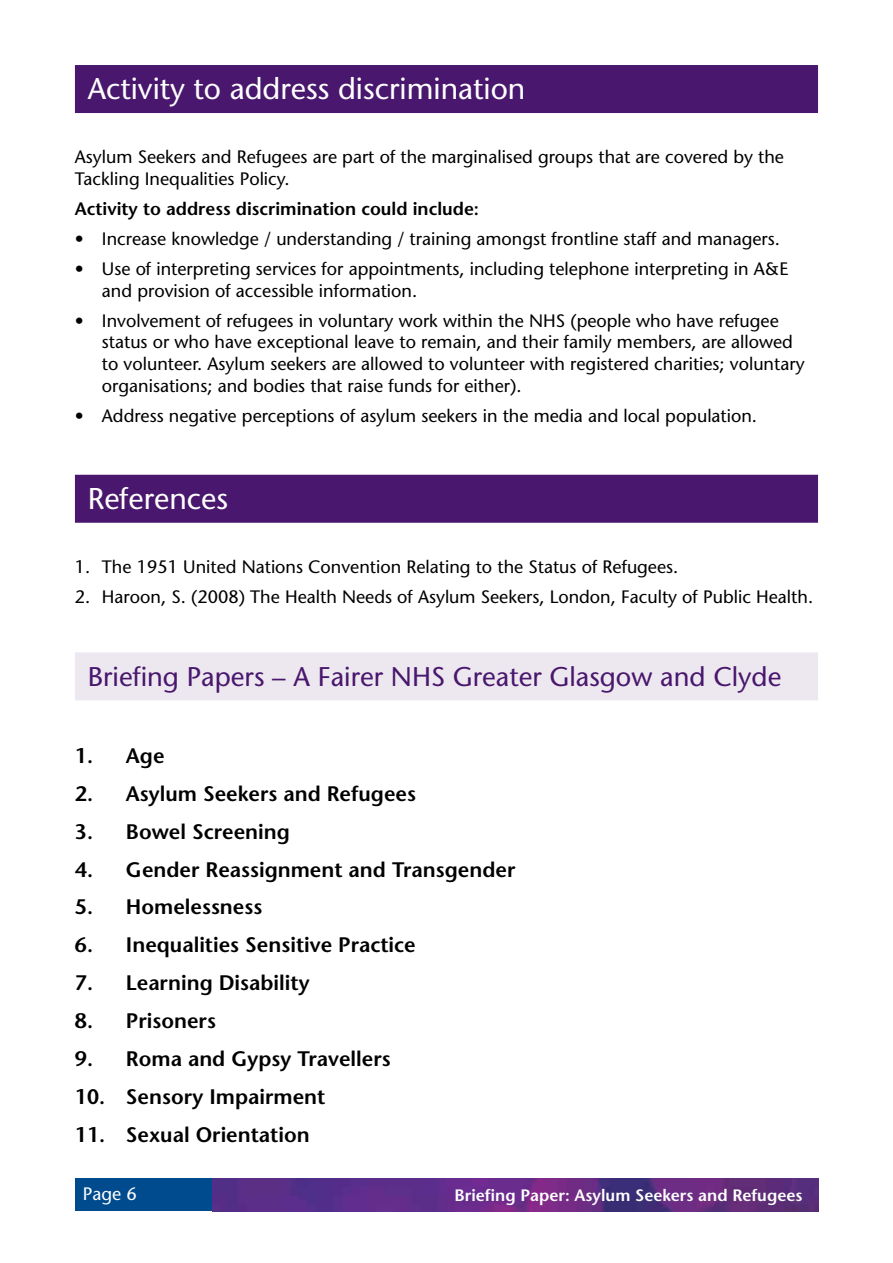
<style>
.page{position:relative;width:893px;height:1263px;background:#fff}
.page>*{position:absolute;margin:0;border:0;box-sizing:border-box;transform-origin:0 0}
.t1{font:30px "Stone Sans";color:#fff}
.t2{font:27px "Stone Sans";color:#49176d}
.t3{font:600 21px "Stone Sans";color:#000}
.t4{font:18px/21.6px "Stone Sans";color:#000}
.t5{font:600 18px "Stone Sans";color:#000}
.t6{font:18px "Stone Sans";color:#fff}
.t7{font:600 16.5px "Stone Sans";color:#fff}
</style>
<div class="page">
<div style="left:75px;top:1178px;width:138px;height:33px;background:#004b8d"></div>
<img style="left:213px;top:1178px;width:605px;height:33px">
<div style="left:75px;top:65px;width:743px;height:48px;background:#49176d"></div>
<div style="left:75px;top:475px;width:743px;height:48px;background:#49176d"></div>
<div style="left:75px;top:652px;width:743px;height:48px;background:#ede8f0"></div>
<h1 class="t1" style="left:88px;top:71px;width:439px">Activity to address discrimination</h1>
<p class="t4" style="left:75px;top:146px;width:711px">Asylum Seekers and Refugees are part of the marginalised groups that are covered by the<br>Tackling Inequalities Policy.</p>
<p class="t5" style="left:75px;top:198px;width:406px">Activity to address discrimination could include:</p>
<p class="t4" style="left:75px;top:228px;width:706px">• Increase knowledge / understanding / training amongst frontline staff and managers.</p>
<p class="t4" style="left:102px;top:258px;width:688px;text-indent:-27px">• Use of interpreting services for appointments, including telephone interpreting in A&amp;E and provision of accessible information.</p>
<p class="t4" style="left:102px;top:310px;width:704px;text-indent:-27px">• Involvement of refugees in voluntary work within the NHS (people who have refugee status or who have exceptional leave to remain, and their family members, are allowed to volunteer. Asylum seekers are allowed to volunteer with registered charities; voluntary organisations; and bodies that raise funds for either).</p>
<p class="t4" style="left:75px;top:405px;width:684px">• Address negative perceptions of asylum seekers in the media and local population.</p>
<h1 class="t1" style="left:88px;top:480px;width:142px">References</h1>
<p class="t4" style="left:75px;top:556px;width:605px">1. The 1951 United Nations Convention Relating to the Status of Refugees.</p>
<p class="t4" style="left:75px;top:586px;width:740px">2. Haroon, S. (2008) The Health Needs of Asylum Seekers, London, Faculty of Public Health.</p>
<h2 class="t2" style="left:88px;top:661px;width:695px">Briefing Papers – A Fairer NHS Greater Glasgow and Clyde</h2>
<p class="t3" style="left:75px;top:743px;width:91px">1. Age</p>
<p class="t3" style="left:75px;top:781px;width:342px">2. Asylum Seekers and Refugees</p>
<p class="t3" style="left:75px;top:819px;width:216px">3. Bowel Screening</p>
<p class="t3" style="left:75px;top:856px;width:442px">4. Gender Reassignment and Transgender</p>
<p class="t3" style="left:75px;top:894px;width:189px">5. Homelessness</p>
<p class="t3" style="left:75px;top:932px;width:342px">6. Inequalities Sensitive Practice</p>
<p class="t3" style="left:75px;top:970px;width:236px">7. Learning Disability</p>
<p class="t3" style="left:75px;top:1008px;width:143px">8. Prisoners</p>
<p class="t3" style="left:75px;top:1046px;width:317px">9. Roma and Gypsy Travellers</p>
<p class="t3" style="left:75px;top:1084px;width:252px">10. Sensory Impairment</p>
<p class="t3" style="left:75px;top:1122px;width:236px">11. Sexual Orientation</p>
<p class="t6" style="left:83px;top:1183px;width:55px">Page 6</p>
<p class="t7" style="left:455px;top:1185px;width:349px">Briefing Paper: Asylum Seekers and Refugees</p>
</div>
